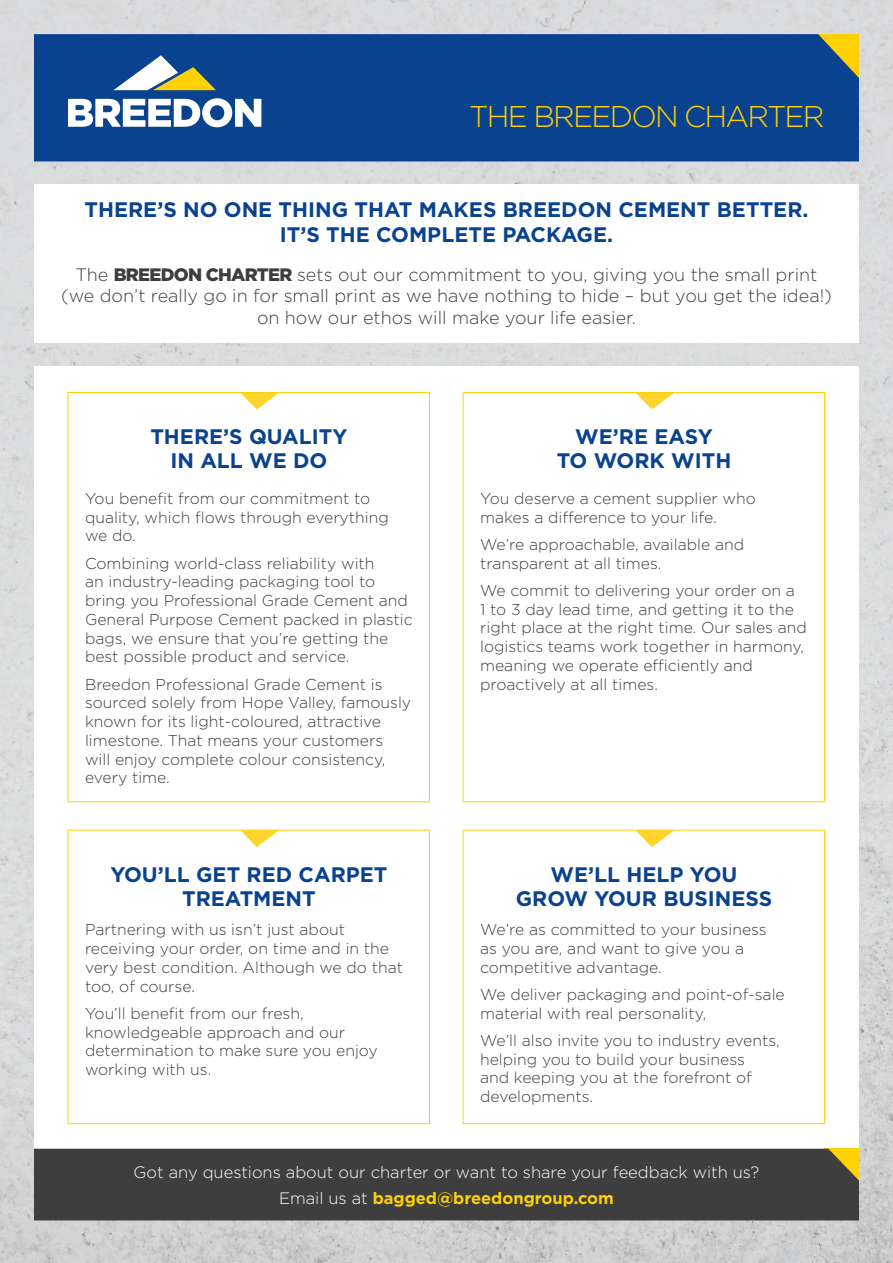
<style>
.page{position:relative;width:893px;height:1263px;background:#fff}
.page>*{position:absolute;margin:0;border:0;box-sizing:border-box;transform-origin:0 0}
.t1{font:300 30px "Gotham";letter-spacing:-.06em;color:#fed006}
.t2{font:700 21px/24px "Gotham";color:#09428e;text-align:center}
.t3{font:300 18px/21.6px "Gotham";color:#3e3e3f;text-align:center}
.t4{font:300 16.5px/25.5px "Gotham";color:#fff;text-align:center}
.t5{font:300 15.75px/18.8px "Gotham";color:#3e3e3f}
.s1{font-weight:900}
.s2{font-weight:700;color:#fed006}
</style>
<div class="page">
<img style="left:0;top:0;width:893px;height:1263px">
<div style="left:34px;top:366px;width:825px;height:840px;background:#fff"></div>
<div style="left:34px;top:34px;width:825px;height:127px;background:#09428e"></div>
<div style="left:34px;top:1149px;width:825px;height:71px;background:#3e3e3f"></div>
<div style="left:34px;top:184px;width:825px;height:158px;background:#fff"></div>
<svg style="left:113px;top:55px;width:103px;height:35px"></svg>
<svg style="left:68px;top:98px;width:193px;height:29px"></svg>
<svg style="left:241px;top:394px;width:36px;height:15px"></svg>
<div style="left:68px;top:392px;width:362px;height:410px;border:1px solid #fed006"></div>
<svg style="left:242px;top:832px;width:35px;height:15px"></svg>
<div style="left:68px;top:830px;width:362px;height:294px;border:1px solid #fed006"></div>
<svg style="left:637px;top:394px;width:36px;height:15px"></svg>
<div style="left:463px;top:392px;width:362px;height:410px;border:1px solid #fed006"></div>
<svg style="left:637px;top:832px;width:35px;height:15px"></svg>
<div style="left:463px;top:830px;width:362px;height:294px;border:1px solid #fed006"></div>
<h1 class="t1" style="left:469px;top:97px;width:357px">THE BREEDON CHARTER</h1>
<h2 class="t2" style="left:84px;top:197px;width:726px;line-height:25.2px">THERE’S NO ONE THING THAT MAKES BREEDON CEMENT BETTER.<br>IT’S THE COMPLETE PACKAGE.</h2>
<p class="t3" style="left:61px;top:263px;width:772px">The <span class="s1">BREEDON CHARTER</span> sets out our commitment to you, giving you the small print (we don’t really go in for small print as we have nothing to hide – but you get the idea!) on how our ethos will make your life easier.</p>
<h2 class="t2" style="left:150px;top:425px;width:199px">THERE’S QUALITY<br>IN ALL WE DO</h2>
<p class="t5" style="left:85px;top:489px;width:305px">You benefit from our commitment to quality, which flows through everything we do.</p>
<p class="t5" style="left:85px;top:553px;width:329px">Combining world-class reliability with<br>an industry-leading packaging tool to bring you Professional Grade Cement and General Purpose Cement packed in plastic bags, we ensure that you’re getting the best possible product and service.</p>
<p class="t5" style="left:85px;top:674px;width:328px">Breedon Professional Grade Cement is sourced solely from Hope Valley, famously known for its light-coloured, attractive limestone. That means your customers will enjoy complete colour consistency, every time.</p>
<h2 class="t2" style="left:110px;top:862px;width:279px">YOU’LL GET RED CARPET<br>TREATMENT</h2>
<p class="t5" style="left:85px;top:920px;width:319px">Partnering with us isn’t just about receiving your order, on time and in the very best condition. Although we do that too, of course.</p>
<p class="t5" style="left:85px;top:1003px;width:294px">You’ll benefit from our fresh, knowledgeable approach and our determination to make sure you enjoy working with us.</p>
<h2 class="t2" style="left:557px;top:425px;width:176px">WE’RE EASY<br>TO WORK WITH</h2>
<p class="t5" style="left:480px;top:488px;width:277px">You deserve a cement supplier who makes a difference to your life.</p>
<p class="t5" style="left:480px;top:534px;width:265px">We’re approachable, available and transparent at all times.</p>
<p class="t5" style="left:480px;top:580px;width:328px">We commit to delivering your order on a<br>1 to 3 day lead time, and getting it to the right place at the right time. Our sales and logistics teams work together in harmony, meaning we operate efficiently and proactively at all times.</p>
<h2 class="t2" style="left:516px;top:862px;width:258px">WE’LL HELP YOU<br>GROW YOUR BUSINESS</h2>
<p class="t5" style="left:480px;top:920px;width:288px">We’re as committed to your business as you are, and want to give you a competitive advantage.</p>
<p class="t5" style="left:480px;top:984px;width:306px">We deliver packaging and point-of-sale material with real personality,</p>
<p class="t5" style="left:480px;top:1030px;width:301px">We’ll also invite you to industry events, helping you to build your business<br>and keeping you at the forefront of developments.</p>
<p class="t4" style="left:134px;top:1159px;width:627px">Got any questions about our charter or want to share your feedback with us?<br>Email us at <span class="s2">bagged@breedongroup.com</span></p>
</div>
